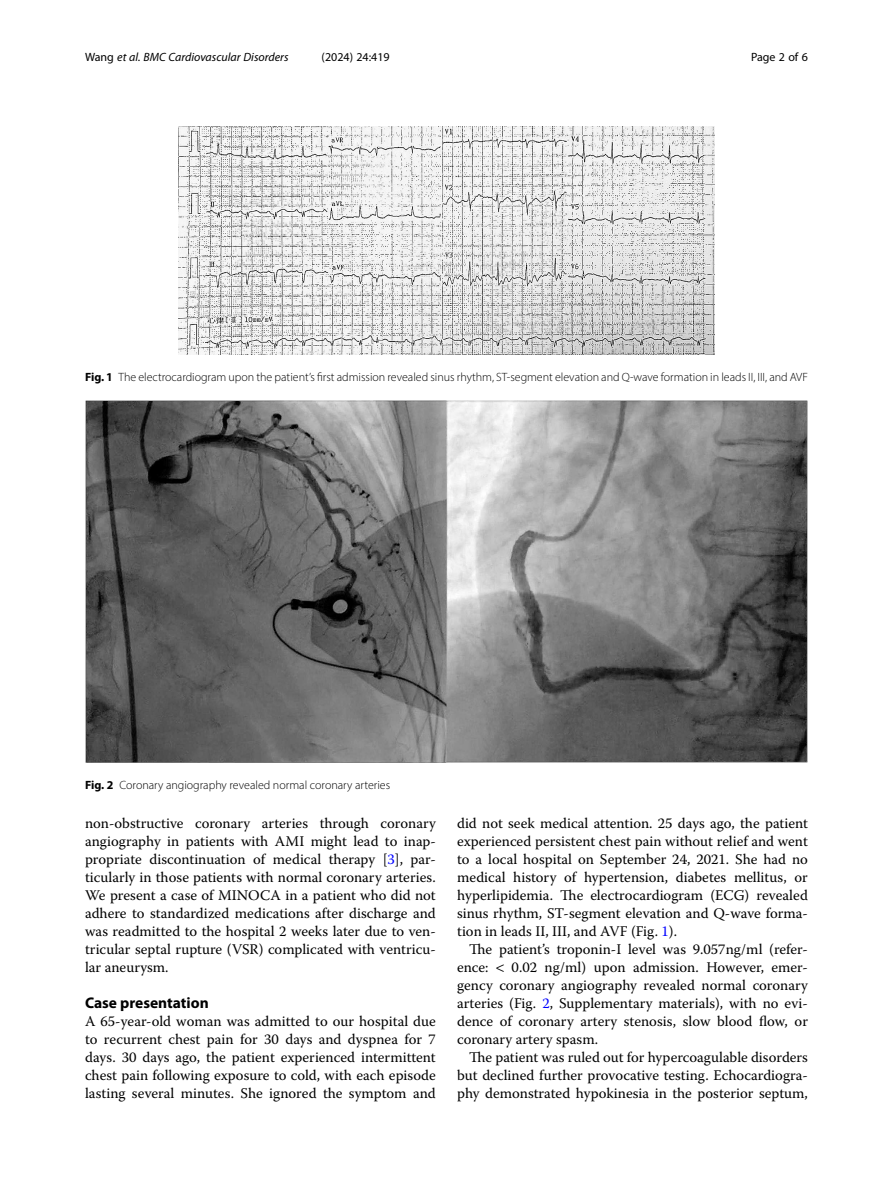
<style>
.page{position:relative;width:893px;height:1191px;background:#fff}
.page>*{position:absolute;margin:0;border:0;box-sizing:border-box;transform-origin:0 0}
.Head_1{font:700 15.45px "Myriad Pro";color:#000}
.Body_Text_Indent{font:14.7px/18px "Warnock Pro";color:#000;text-align:justify}
.Body_Text{font:14.7px/18px "Warnock Pro";color:#000;text-align:justify}
.Figure_Caption{font:300 12px "Myriad Pro";color:#000}
.t1{font:italic 12px "Myriad Pro";color:#000}
.t2{font:12px "Myriad Pro";color:#000}
.s1{font-style:normal}
.s2{font-weight:700}
.s3{color:#00f}
</style>
<div class="page">
<img style="left:85px;top:400px;width:723px;height:362px">
<img style="left:178px;top:126px;width:536px;height:228px">
<p class="t1" style="left:85px;top:50px;width:205px"><span class="s1">Wang</span> et al. BMC Cardiovascular Disorders</p>
<p class="t2" style="left:322px;top:50px;width:70px">(2024) 24:419</p>
<p class="t2" style="left:751px;top:50px;width:58px">Page 2 of 6</p>
<p class="Figure_Caption" style="left:85px;top:370px;width:724px"><span class="s2">Fig. 1</span> The electrocardiogram upon the patient’s first admission revealed sinus rhythm, ST-segment elevation and Q-wave formation in leads II, III, and AVF</p>
<p class="Figure_Caption" style="left:85px;top:778px;width:307px"><span class="s2">Fig. 2</span> Coronary angiography revealed normal coronary arteries</p>
<p class="Body_Text_Indent" style="left:85px;top:814px;width:352px">non-obstructive coronary arteries through coronary angiography in patients with AMI might lead to inap&shy;propriate discontinuation of medical therapy [<span class="s3">3</span>], par&shy;ticularly in those patients with normal coronary arteries.<br>We present a case of MINOCA in a patient who did not adhere to standardized medications after discharge and was readmitted to the hospital 2 weeks later due to ven&shy;tricular septal rupture (VSR) complicated with ventricu&shy;lar aneurysm.</p>
<p class="Head_1" style="left:85px;top:993px;width:125px">Case presentation</p>
<p class="Body_Text" style="left:85px;top:1012px;width:352px">A 65-year-old woman was admitted to our hospital due to recurrent chest pain for 30 days and dyspnea for 7 days. 30 days ago, the patient experienced intermittent chest pain following exposure to cold, with each episode lasting several minutes. She ignored the symptom and</p>
<p class="Body_Text" style="left:457px;top:814px;width:352px">did not seek medical attention. 25 days ago, the patient experienced persistent chest pain without relief and went to a local hospital on September 24, 2021. She had no medical history of hypertension, diabetes mellitus, or hyperlipidemia. The electrocardiogram (ECG) revealed sinus rhythm, ST-segment elevation and Q-wave forma&shy;tion in leads II, III, and AVF (Fig. <span class="s3">1</span>).</p>
<p class="Body_Text_Indent" style="left:457px;top:940px;width:352px;text-indent:12px">The patient’s troponin-I level was 9.057ng/ml (refer&shy;ence:</p>
<p class="Body_Text_Indent" style="left:457px;top:958px;width:352px;text-indent:55px">0.02 ng/ml) upon admission. However, emer&shy;gency coronary angiography revealed normal coronary arteries (Fig. <span class="s3">2</span>, Supplementary materials), with no evi&shy;dence of coronary artery stenosis, slow blood flow, or coronary artery spasm.</p>
<p class="Body_Text_Indent" style="left:457px;top:1048px;width:352px;text-indent:12px">The patient was ruled out for hypercoagulable disorders but declined further provocative testing. Echocardiogra&shy;phy demonstrated hypokinesia in the posterior septum,</p>
</div>
